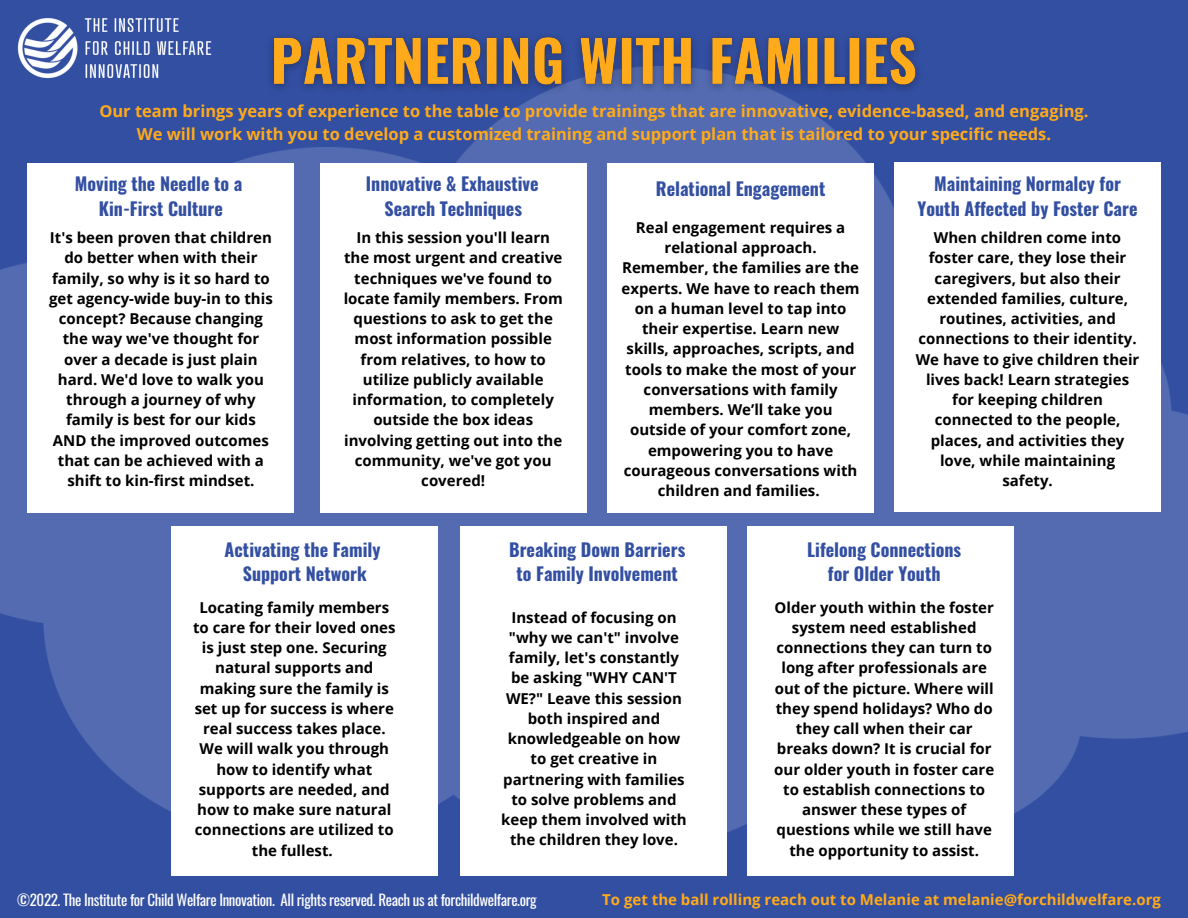
<style>
.page{position:relative;width:1188px;height:918px;background:#334fa2}
.page>*{position:absolute;margin:0;border:0;box-sizing:border-box;transform-origin:0 0}
.t1{font:700 18px/24.8px "Oswald";color:#334fa2;text-align:center}
.t2{font:700 16.5px "Open Sans";color:#ffaa1a}
.t3{font:700 15px/20.2px "Open Sans";color:#000;text-align:center}
.t4{font:15px "Oswald";letter-spacing:-.025em;color:#fff}
.t5{font:700 15px "Open Sans";color:#ffaa1a}
</style>
<div class="page">
<img style="left:0;top:116px;width:1188px;height:735px">
<div style="left:28px;top:163px;width:266px;height:350px;background:#fff"></div>
<img style="left:17px;top:18px;width:195px;height:61px">
<img style="left:270px;top:36px;width:649px;height:80px">
<div style="left:320px;top:163px;width:267px;height:350px;background:#fff"></div>
<div style="left:607px;top:163px;width:267px;height:350px;background:#fff"></div>
<div style="left:172px;top:526px;width:266px;height:350px;background:#fff"></div>
<div style="left:747px;top:526px;width:267px;height:350px;background:#fff"></div>
<div style="left:461px;top:526px;width:266px;height:350px;background:#fff"></div>
<div style="left:894px;top:162px;width:267px;height:350px;background:#fff"></div>
<p class="t2" style="left:99px;top:100px;width:991px">Our team brings years of experience to the table to provide trainings that are innovative, evidence-based, and engaging.</p>
<p class="t2" style="left:137px;top:122px;width:916px">We will work with you to develop a customized training and support plan that is tailored to your specific needs.</p>
<p class="t1" style="left:366px;top:171px;width:174px">Innovative &amp; Exhaustive</p>
<p class="t1" style="left:384px;top:196px;width:139px">Search Techniques</p>
<p class="t1" style="left:75px;top:171px;width:169px">Moving the Needle to a</p>
<p class="t1" style="left:99px;top:196px;width:126px">Kin-First Culture</p>
<p class="t3" style="left:49px;top:227px;width:225px">It's been proven that children do better when with their family, so why is it so hard to get agency-wide buy-in to this concept? Because changing the way we've thought for over a decade is just plain hard. We'd love to walk you through a journey of why family is best for our kids<br>AND the improved outcomes that can be achieved with a shift to kin-first mindset.</p>
<p class="t1" style="left:918px;top:171px;width:221px">Maintaining Normalcy for<br>Youth Affected by Foster Care</p>
<p class="t1" style="left:656px;top:175px;width:171px">Relational Engagement</p>
<p class="t3" style="left:344px;top:227px;width:221px">In this session you'll learn the most urgent and creative techniques we've found to locate family members. From questions to ask to get the most information possible from relatives, to how to utilize publicly available information, to completely outside the box ideas involving getting out into the community, we've got you covered!</p>
<p class="t3" style="left:622px;top:217px;width:240px">Real engagement requires a relational approach.<br>Remember, the families are the experts. We have to reach them on a human level to tap into their expertise. Learn new skills, approaches, scripts, and tools to make the most of your conversations with family members. We’ll take you outside of your comfort zone, empowering you to have courageous conversations with children and families.</p>
<p class="t3" style="left:916px;top:227px;width:225px">When children come into foster care, they lose their caregivers, but also their extended families, culture, routines, activities, and connections to their identity.<br>We have to give children their lives back! Learn strategies for keeping children connected to the people, places, and activities they love, while maintaining safety.</p>
<p class="t1" style="left:225px;top:536px;width:157px">Activating the Family</p>
<p class="t1" style="left:243px;top:561px;width:126px">Support Network</p>
<p class="t1" style="left:509px;top:536px;width:178px">Breaking Down Barriers</p>
<p class="t1" style="left:517px;top:561px;width:163px">to Family Involvement</p>
<p class="t1" style="left:807px;top:536px;width:155px">Lifelong Connections</p>
<p class="t1" style="left:828px;top:561px;width:114px">for Older Youth</p>
<p class="t3" style="left:193px;top:597px;width:204px">Locating family members to care for their loved ones is just step one. Securing natural supports and making sure the family is set up for success is where real success takes place.<br>We will walk you through how to identify what supports are needed, and how to make sure natural connections are utilized to the fullest.</p>
<p class="t3" style="left:501px;top:607px;width:187px">Instead of focusing on "why we can't" involve family, let's constantly be asking "WHY CAN'T<br>WE?" Leave this session both inspired and knowledgeable on how to get creative in partnering with families to solve problems and keep them involved with the children they love.</p>
<p class="t3" style="left:774px;top:597px;width:222px">Older youth within the foster system need established connections they can turn to long after professionals are out of the picture. Where will they spend holidays? Who do they call when their car breaks down? It is crucial for our older youth in foster care to establish connections to answer these types of questions while we still have the opportunity to assist.</p>
<p class="t5" style="left:602px;top:889px;width:560px">To get the ball rolling reach out to Melanie at melanie@forchildwelfare.org</p>
<p class="t4" style="left:17px;top:888px;width:521px">©2022. The Institute for Child Welfare Innovation. All rights reserved. Reach us at forchildwelfare.org</p>
</div>
